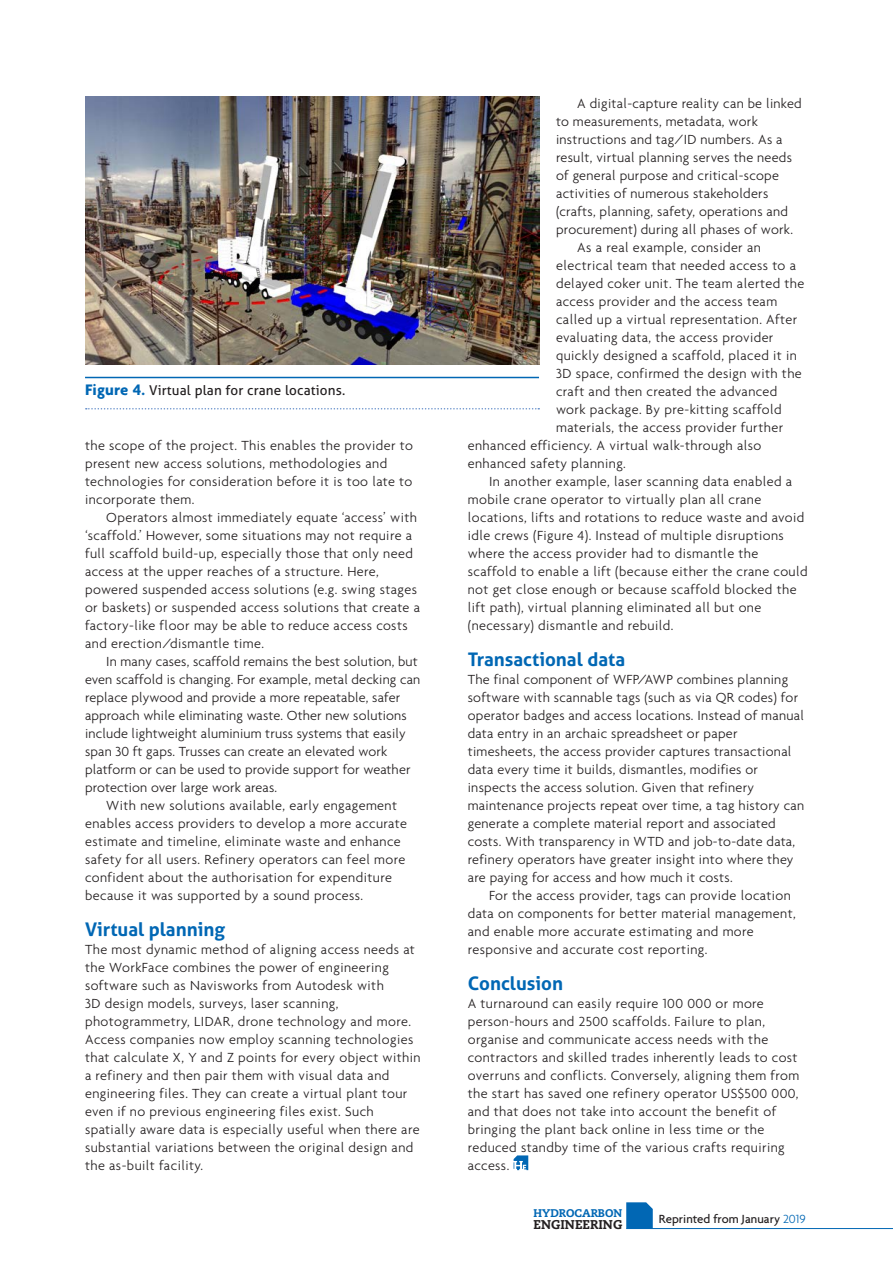
<style>
.page{position:relative;width:893px;height:1263px;background:#fff}
.page>*{position:absolute;margin:0;border:0;box-sizing:border-box;transform-origin:0 0}
.Sub_1{font:700 18.75px "Aller";color:#0167b4}
.Body_Text{font:300 14.25px/18px "Agenda";letter-spacing:.03em;color:#231f20}
.Paragraph_1{font:300 14.25px/18px "Agenda";letter-spacing:.03em;color:#231f20}
.Body_Text-2{font:300 14.25px/18px "Agenda";letter-spacing:.01em;color:#231f20}
.t1{font:13.5px "Aller";letter-spacing:.01em;color:#231f20}
.t2{font:500 12.75px "Agenda";color:#231f20}
.t3{font:800 12.75px "Caecilia";color:#231f20}
.t4{font:800 11.1px "Caecilia";color:#0167b4}
.s1{font-family:"Agenda";font-weight:700;font-size:16.5px;color:#0167b4}
.s2{font-weight:300;color:#0167b4}
</style>
<div class="page">
<hr style="left:626px;top:1228px;width:267px;height:1px;background:#0167b4">
<svg style="left:626px;top:1202px;width:27px;height:27px"></svg>
<svg style="left:514px;top:1155px;width:14px;height:15px"></svg>
<hr style="left:85px;top:377px;width:454px;height:1px;background:#0167b4">
<svg style="left:86px;top:408px;width:453px;height:1px"></svg>
<img style="left:85px;top:97px;width:454px;height:268px">
<p class="t1" style="left:85px;top:382px;width:262px"><span class="s1">Figure 4.</span> Virtual plan for crane locations.</p>
<p class="Paragraph_1" style="left:85px;top:436px;width:329px">the scope of the project. This enables the provider to present new access solutions, methodologies and technologies for consideration before it is too late to incorporate them.</p>
<p class="Body_Text" style="left:85px;top:508px;width:337px;text-indent:21px">Operators almost immediately equate ‘access’ with ‘scaffold.’ However, some situations may not require a full scaffold build-up, especially those that only need access at the upper reaches of a structure. Here, powered suspended access solutions (e.g. swing stages or baskets) or suspended access solutions that create a factory-like floor may be able to reduce access costs and erection/dismantle time.</p>
<p class="Body_Text-2" style="left:85px;top:652px;width:337px;text-indent:21px">In many cases, scaffold remains the best solution, but even scaffold is changing. For example, metal decking can replace plywood and provide a more repeatable, safer approach while eliminating waste. Other new solutions include lightweight aluminium truss systems that easily span 30 ft gaps. Trusses can create an elevated work platform or can be used to provide support for weather protection over large work areas.</p>
<p class="Body_Text" style="left:85px;top:796px;width:323px;text-indent:21px">With new solutions available, early engagement enables access providers to develop a more accurate estimate and timeline, eliminate waste and enhance safety for all users. Refinery operators can feel more confident about the authorisation for expenditure because it was supported by a sound process.</p>
<p class="Sub_1" style="left:85px;top:918px;width:142px">Virtual planning</p>
<p class="Paragraph_1" style="left:85px;top:940px;width:337px">The most dynamic method of aligning access needs at the WorkFace combines the power of engineering software such as Navisworks from Autodesk with<br>3D design models, surveys, laser scanning, photogrammetry, LIDAR, drone technology and more.<br>Access companies now employ scanning technologies that calculate X, Y and Z points for every object within a refinery and then pair them with visual data and engineering files. They can create a virtual plant tour even if no previous engineering files exist. Such spatially aware data is especially useful when there are substantial variations between the original design and the as-built facility.</p>
<p class="Body_Text" style="left:556px;top:94px;width:247px;text-indent:21px">A digital-capture reality can be linked to measurements, metadata, work instructions and tag/ID numbers. As a result, virtual planning serves the needs of general purpose and critical-scope activities of numerous stakeholders (crafts, planning, safety, operations and procurement) during all phases of work.</p>
<p class="Body_Text" style="left:577px;top:238px;width:185px">As a real example, consider an</p>
<p class="Body_Text" style="left:556px;top:256px;width:242px">electrical team that needed access to a</p>
<p class="Body_Text" style="left:556px;top:274px;width:250px">delayed coker unit. The team alerted the</p>
<p class="Body_Text" style="left:556px;top:292px;width:223px">access provider and the access team</p>
<p class="Body_Text" style="left:556px;top:310px;width:243px">called up a virtual representation. After</p>
<p class="Body_Text" style="left:556px;top:328px;width:219px">evaluating data, the access provider</p>
<p class="Body_Text" style="left:556px;top:346px;width:242px">quickly designed a scaffold, placed it in</p>
<p class="Body_Text" style="left:556px;top:364px;width:247px">3D space, confirmed the design with the</p>
<p class="Body_Text" style="left:556px;top:382px;width:223px">craft and then created the advanced</p>
<p class="Body_Text" style="left:556px;top:400px;width:227px">work package. By pre-kitting scaffold</p>
<p class="Body_Text" style="left:556px;top:418px;width:229px">materials, the access provider further</p>
<p class="Body_Text" style="left:468px;top:436px;width:295px">enhanced efficiency. A virtual walk-through also</p>
<p class="Body_Text" style="left:468px;top:454px;width:160px">enhanced safety planning.</p>
<p class="Body_Text" style="left:468px;top:472px;width:341px;text-indent:21px">In another example, laser scanning data enabled a mobile crane operator to virtually plan all crane locations, lifts and rotations to reduce waste and avoid idle crews (Figure 4). Instead of multiple disruptions where the access provider had to dismantle the scaffold to enable a lift (because either the crane could not get close enough or because scaffold blocked the lift path), virtual planning eliminated all but one (necessary) dismantle and rebuild.</p>
<p class="Sub_1" style="left:468px;top:648px;width:159px">Transactional data</p>
<p class="Paragraph_1" style="left:468px;top:670px;width:338px">The final component of WFP/AWP combines planning software with scannable tags (such as via QR codes) for operator badges and access locations. Instead of manual data entry in an archaic spreadsheet or paper timesheets, the access provider captures transactional data every time it builds, dismantles, modifies or inspects the access solution. Given that refinery maintenance projects repeat over time, a tag history can generate a complete material report and associated costs. With transparency in WTD and job-to-date data, refinery operators have greater insight into where they are paying for access and how much it costs.</p>
<p class="Body_Text" style="left:468px;top:886px;width:330px;text-indent:21px">For the access provider, tags can provide location data on components for better material management, and enable more accurate estimating and more responsive and accurate cost reporting.</p>
<p class="Sub_1" style="left:468px;top:972px;width:97px">Conclusion</p>
<p class="Paragraph_1" style="left:468px;top:994px;width:333px">A turnaround can easily require 100 000 or more person-hours and 2500 scaffolds. Failure to plan, organise and communicate access needs with the contractors and skilled trades inherently leads to cost overruns and conflicts. Conversely, aligning them from the start has saved one refinery operator US$500 000, and that does not take into account the benefit of bringing the plant back online in less time or the reduced standby time of the various crafts requiring access.</p>
<p class="t4" style="left:534px;top:1207px;width:90px">HYDROCARBON</p>
<p class="t3" style="left:534px;top:1216px;width:90px">ENGINEERING</p>
<p class="t2" style="left:659px;top:1211px;width:149px">Reprinted from January <span class="s2">2019</span></p>
</div>
